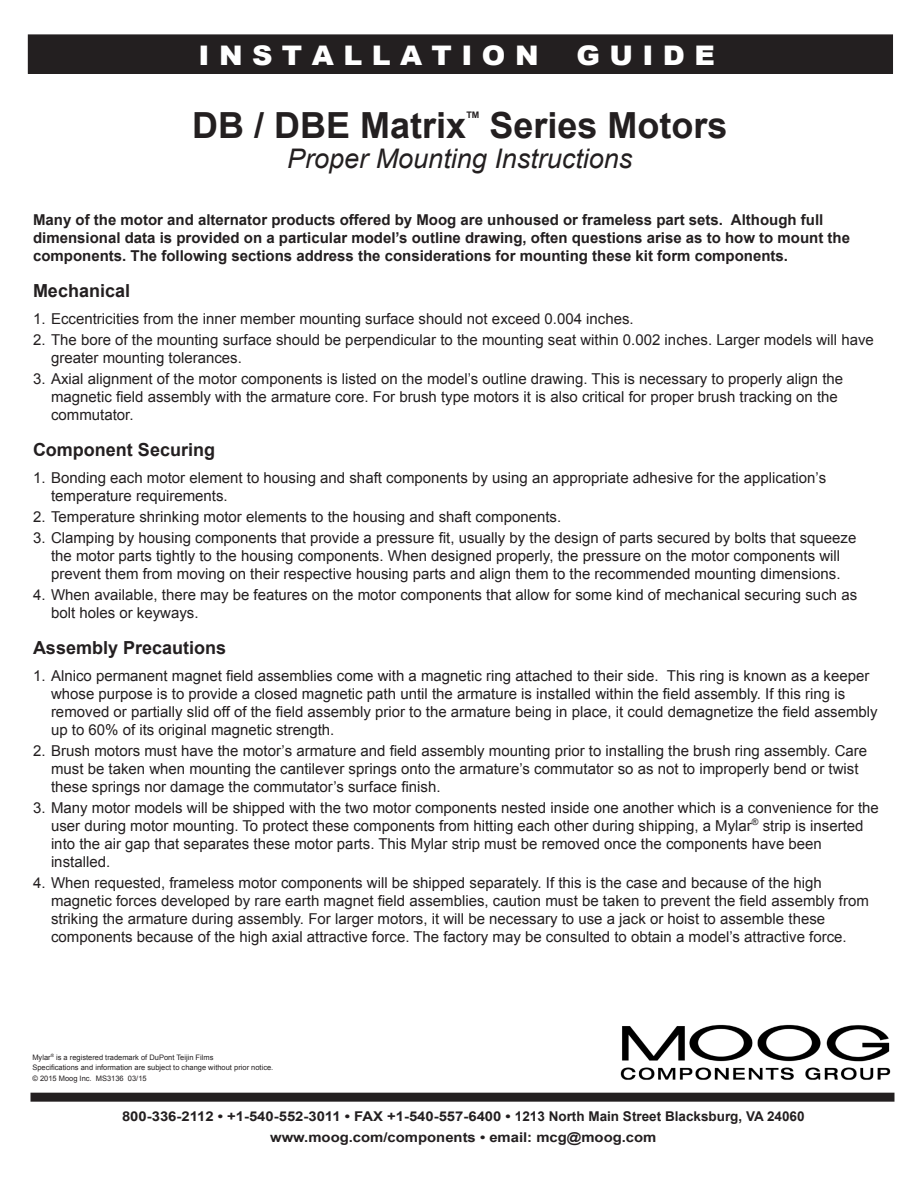
<style>
.page{position:relative;width:918px;height:1188px;background:#fff}
.page>*{position:absolute;margin:0;border:0;box-sizing:border-box;transform-origin:0 0}
.t1{font:700 36px "Arial";color:#231f20}
.t2{font:italic 27px "Arial";color:#231f20}
.t3{font:900 27px "Arial";color:#fff;scale:1.05 1}
.t4{font:700 18px "Arial";color:#231f20}
.t5{font:15px/18px "Arial";color:#231f20}
.t6{font:700 15px/18px "Arial";color:#231f20}
.t7{font:700 13.5px "Arial";color:#231f20;scale:1.1 1}
.t8{font:700 9px "Arial";color:#231f20}
.t9{font:7.5px/10.5px "Arial";color:#231f20}
</style>
<div class="page">
<div style="left:28px;top:35px;width:865px;height:38px;background:#231f20"></div>
<div style="left:28px;top:35px;width:865px;height:39px;border:1px solid #231f20"></div>
<div style="left:30px;top:1093px;width:864px;height:9px;background:#231f20"></div>
<img style="left:620px;top:1024px;width:271px;height:56px">
<p class="t3" style="left:199px;top:36px;width:325px">I N S T A L L A T I O N</p>
<p class="t3" style="left:576px;top:36px;width:133px">G U I D E</p>
<p class="t1" style="left:192px;top:101px;width:276px">DB / DBE Matrix</p>
<p class="t8" style="left:466px;top:109px;width:14px">TM</p>
<p class="t1" style="left:489px;top:101px;width:240px">Series Motors</p>
<p class="t2" style="left:287px;top:141px;width:347px">Proper Mounting Instructions</p>
<p class="t6" style="left:33px;top:211px;width:792px">Many of the motor and alternator products offered by Moog are unhoused or frameless part sets. Although full</p>
<p class="t6" style="left:33px;top:229px;width:819px">dimensional data is provided on a particular model’s outline drawing, often questions arise as to how to mount the components. The following sections address the considerations for mounting these kit form components.</p>
<p class="t4" style="left:33px;top:278px;width:99px">Mechanical</p>
<p class="t5" style="left:33px;top:310px;width:602px">1. Eccentricities from the inner member mounting surface should not exceed 0.004 inches.</p>
<p class="t5" style="left:51px;top:331px;width:824px;text-indent:-18px">2. The bore of the mounting surface should be perpendicular to the mounting seat within 0.002 inches. Larger models will have greater mounting tolerances.</p>
<p class="t5" style="left:51px;top:370px;width:794px;text-indent:-18px">3. Axial alignment of the motor components is listed on the model’s outline drawing. This is necessary to properly align the magnetic field assembly with the armature core. For brush type motors it is also critical for proper brush tracking on the commutator.</p>
<p class="t4" style="left:33px;top:437px;width:184px">Component Securing</p>
<p class="t5" style="left:33px;top:469px;width:795px">1. Bonding each motor element to housing and shaft components by using an appropriate adhesive for the application’s</p>
<p class="t5" style="left:51px;top:487px;width:178px">temperature requirements.</p>
<p class="t5" style="left:33px;top:508px;width:530px">2. Temperature shrinking motor elements to the housing and shaft components.</p>
<p class="t5" style="left:33px;top:529px;width:825px;text-align:center">3. Clamping by housing components that provide a pressure fit, usually by the design of parts secured by bolts that squeeze the motor parts tightly to the housing components. When designed properly, the pressure on the motor components will prevent them from moving on their respective housing parts and align them to the recommended mounting dimensions.</p>
<p class="t5" style="left:51px;top:586px;width:808px;text-indent:-18px">4. When available, there may be features on the motor components that allow for some kind of mechanical securing such as bolt holes or keyways.</p>
<p class="t4" style="left:33px;top:635px;width:195px">Assembly Precautions</p>
<p class="t5" style="left:51px;top:667px;width:828px;text-indent:-18px">1. Alnico permanent magnet field assemblies come with a magnetic ring attached to their side. This ring is known as a keeper whose purpose is to provide a closed magnetic path until the armature is installed within the field assembly. If this ring is removed or partially slid off of the field assembly prior to the armature being in place, it could demagnetize the field assembly up to 60% of its original magnetic strength.</p>
<p class="t5" style="left:51px;top:742px;width:818px;text-indent:-18px">2. Brush motors must have the motor’s armature and field assembly mounting prior to installing the brush ring assembly. Care must be taken when mounting the cantilever springs onto the armature’s commutator so as not to improperly bend or twist these springs nor damage the commutator’s surface finish.</p>
<p class="t5" style="left:51px;top:799px;width:829px;text-indent:-18px">3. Many motor models will be shipped with the two motor components nested inside one another which is a convenience for the user during motor mounting. To protect these components from hitting each other during shipping, a Mylar<sup>®</sup> strip is inserted into the air gap that separates these motor parts. This Mylar strip must be removed once the components have been installed.</p>
<p class="t5" style="left:51px;top:874px;width:819px;text-indent:-18px">4. When requested, frameless motor components will be shipped separately. If this is the case and because of the high magnetic forces developed by rare earth magnet field assemblies, caution must be taken to prevent the field assembly from striking the armature during assembly. For larger motors, it will be necessary to use a jack or hoist to assemble these components because of the high axial attractive force. The factory may be consulted to obtain a model’s attractive force.</p>
<p class="t9" style="left:32px;top:1052px;width:242px">Mylar<sup>®</sup> is a registered trademark of DuPont Teijin Films<br>Specifications and information are subject to change without prior notice.</p>
<p class="t9" style="left:32px;top:1073px;width:116px">© 2015 Moog Inc. MS3136 03/15</p>
<p class="t7" style="left:122px;top:1108px;width:622px">800-336-2112 • +1-540-552-3011 • FAX +1-540-557-6400 • 1213 North Main Street Blacksburg, VA 24060</p>
<p class="t7" style="left:270px;top:1129px;width:353px">www.moog.com/components • email: mcg@moog.com</p>
</div>
